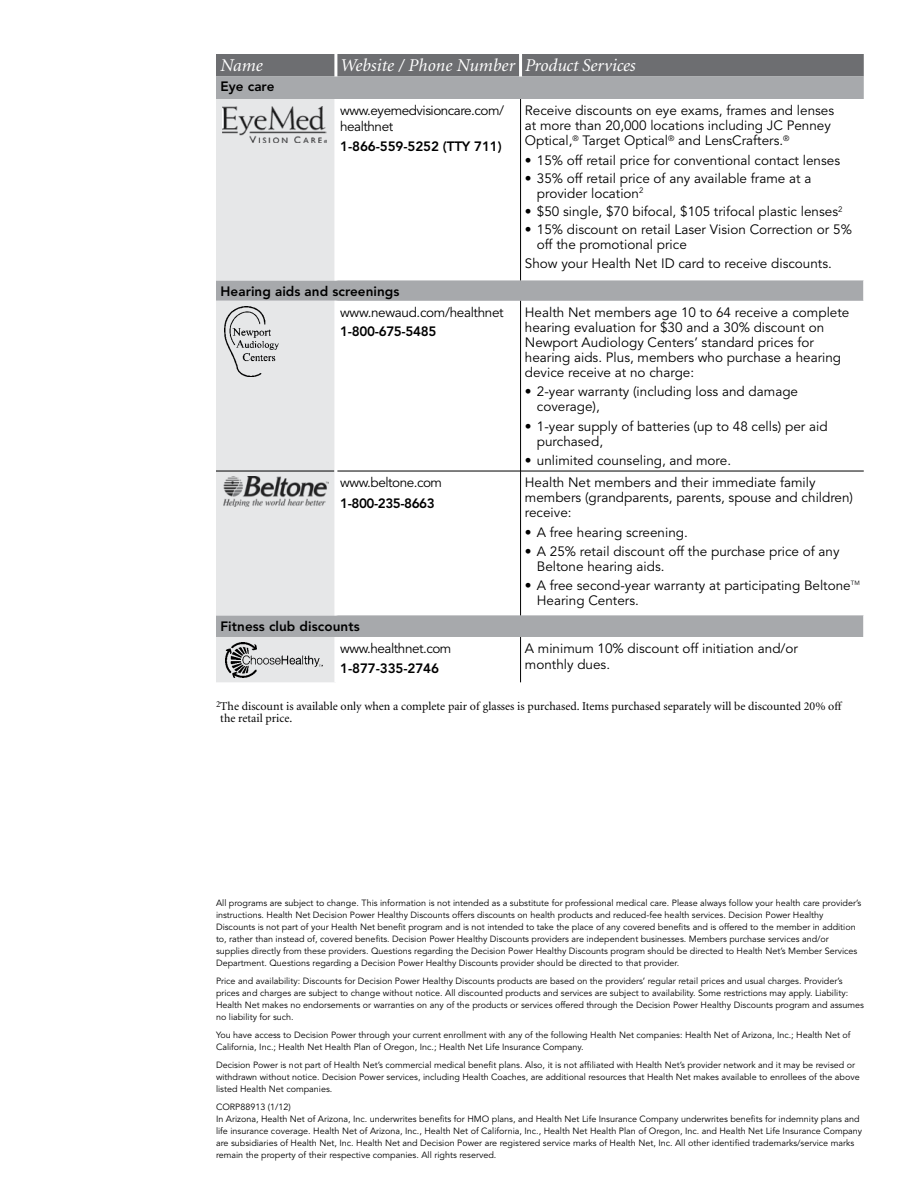
<style>
.page{position:relative;width:918px;height:1188px;background:#fff}
.page>*{position:absolute;margin:0;border:0;box-sizing:border-box;transform-origin:0 0}
.t1{font:italic 18px "Minion";letter-spacing:.005em;color:#fff}
.t2{font:13.5px/15px "Avenir";color:#000}
.t3{font:800 13.5px "Avenir";letter-spacing:.005em;color:#000}
.t4{font:13.5px/15.8px "Avenir";letter-spacing:-.035em;color:#000}
.t5{font:13.5px "Avenir";letter-spacing:-.025em;color:#000}
.t6{font:800 13.5px "Avenir";letter-spacing:-.025em;color:#000}
.t7{font:800 13.5px "Avenir";letter-spacing:-.035em;color:#000}
.t8{font:12px/12px "Minion";color:#000}
.t9{font:9px/12px "Avenir";color:#000}
</style>
<div class="page">
<div style="left:216px;top:54px;width:648px;height:22px;background:#6d6e71"></div>
<svg style="left:216px;top:76px;width:648px;height:561px"></svg>
<svg style="left:216px;top:99px;width:120px;height:583px;background:#dfe1e2"></svg>
<hr style="left:216px;top:471px;width:118px;height:1px;background:#000">
<hr style="left:519px;top:54px;width:3px;height:22px;background:#fff">
<hr style="left:334px;top:99px;width:3px;height:181px;background:#fff">
<hr style="left:334px;top:301px;width:3px;height:170px;background:#fff">
<hr style="left:334px;top:471px;width:3px;height:144px;background:#fff">
<hr style="left:334px;top:637px;width:3px;height:45px;background:#fff">
<hr style="left:520px;top:99px;width:1px;height:181px;background:#000">
<hr style="left:520px;top:301px;width:1px;height:170px;background:#000">
<hr style="left:520px;top:471px;width:1px;height:144px;background:#000">
<hr style="left:520px;top:637px;width:1px;height:45px;background:#000">
<hr style="left:334px;top:54px;width:3px;height:22px;background:#fff">
<hr style="left:337px;top:471px;width:183px;height:1px;background:#000">
<hr style="left:521px;top:471px;width:343px;height:1px;background:#000">
<img style="left:223px;top:477px;width:105px;height:29px">
<img style="left:225px;top:643px;width:97px;height:34px">
<img style="left:225px;top:306px;width:53px;height:70px">
<img style="left:223px;top:106px;width:103px;height:37px">
<h1 class="t1" style="left:220px;top:56px;width:44px">Name</h1>
<h1 class="t1" style="left:340px;top:56px;width:297px">Website / Phone Number Product Services</h1>
<h2 class="t3" style="left:220px;top:79px;width:55px">Eye care</h2>
<h2 class="t4" style="left:340px;top:103px;width:165px">www.eyemedvisioncare.com/ healthnet</h2>
<h2 class="t3" style="left:340px;top:138px;width:163px">1-866-559-5252 (TTY 711)</h2>
<h2 class="t2" style="left:525px;top:104px;width:311px">Receive discounts on eye exams, frames and lenses at more than 20,000 locations including JC Penney<br>Optical,<sup>®</sup> Target Optical<sup>®</sup> and LensCrafters.<sup>®</sup></h2>
<h2 class="t2" style="left:525px;top:153px;width:317px">• 15% off retail price for conventional contact lenses</h2>
<h2 class="t2" style="left:537px;top:171px;width:276px;text-indent:-12px">• 35% off retail price of any available frame at a provider location<sup>2</sup></h2>
<h2 class="t2" style="left:525px;top:204px;width:319px">• $50 single, $70 bifocal, $105 trifocal plastic lenses<sup>2</sup></h2>
<h2 class="t2" style="left:537px;top:223px;width:317px;text-indent:-12px">• 15% discount on retail Laser Vision Correction or 5% off the promotional price</h2>
<h2 class="t2" style="left:525px;top:256px;width:309px">Show your Health Net ID card to receive discounts.</h2>
<h2 class="t3" style="left:220px;top:283px;width:181px">Hearing aids and screenings</h2>
<h2 class="t5" style="left:340px;top:305px;width:165px">www.newaud.com/healthnet</h2>
<h2 class="t6" style="left:340px;top:323px;width:98px">1-800-675-5485</h2>
<h2 class="t4" style="left:340px;top:475px;width:103px">www.beltone.com</h2>
<h2 class="t7" style="left:340px;top:496px;width:96px">1-800-235-8663</h2>
<h2 class="t3" style="left:220px;top:619px;width:141px">Fitness club discounts</h2>
<h2 class="t4" style="left:340px;top:641px;width:113px">www.healthnet.com</h2>
<h2 class="t3" style="left:340px;top:661px;width:100px">1-877-335-2746</h2>
<h2 class="t2" style="left:525px;top:305px;width:326px">Health Net members age 10 to 64 receive a complete hearing evaluation for $30 and a 30% discount on Newport Audiology Centers’ standard prices for hearing aids. Plus, members who purchase a hearing device receive at no charge:</h2>
<h2 class="t2" style="left:537px;top:385px;width:263px;text-indent:-12px">• 2-year warranty (including loss and damage coverage),</h2>
<h2 class="t2" style="left:537px;top:419px;width:292px;text-indent:-12px">• 1-year supply of batteries (up to 48 cells) per aid purchased,</h2>
<h2 class="t2" style="left:525px;top:453px;width:208px">• unlimited counseling, and more.</h2>
<h2 class="t2" style="left:525px;top:476px;width:330px">Health Net members and their immediate family members (grandparents, parents, spouse and children) receive:</h2>
<h2 class="t2" style="left:525px;top:525px;width:165px">• A free hearing screening.</h2>
<h2 class="t2" style="left:537px;top:544px;width:304px;text-indent:-12px">• A 25% retail discount off the purchase price of any<br>Beltone hearing aids.</h2>
<h2 class="t2" style="left:537px;top:578px;width:324px;text-indent:-12px">• A free second-year warranty at participating Beltone<sup>TM<br></sup>Hearing Centers.</h2>
<h2 class="t2" style="left:525px;top:641px;width:275px;line-height:15.8px">A minimum 10% discount off initiation and/or monthly dues.</h2>
<h3 class="t8" style="left:220px;top:700px;width:623px;text-indent:-4px"><sup>2</sup>The discount is available only when a complete pair of glasses is purchased. Items purchased separately will be discounted 20% off the retail price.</h3>
<p class="t9" style="left:216px;top:897px;width:647px">All programs are subject to change. This information is not intended as a substitute for professional medical care. Please always follow your health care provider’s instructions. Health Net Decision Power Healthy Discounts offers discounts on health products and reduced-fee health services. Decision Power Healthy Discounts is not part of your Health Net benefit program and is not intended to take the place of any covered benefits and is offered to the member in addition to, rather than instead of, covered benefits. Decision Power Healthy Discounts providers are independent businesses. Members purchase services and/or supplies directly from these providers. Questions regarding the Decision Power Healthy Discounts program should be directed to Health Net’s Member Services Department. Questions regarding a Decision Power Healthy Discounts provider should be directed to that provider.</p>
<p class="t9" style="left:216px;top:975px;width:649px">Price and availability: Discounts for Decision Power Healthy Discounts products are based on the providers’ regular retail prices and usual charges. Provider’s prices and charges are subject to change without notice. All discounted products and services are subject to availability. Some restrictions may apply. Liability:<br>Health Net makes no endorsements or warranties on any of the products or services offered through the Decision Power Healthy Discounts program and assumes no liability for such.</p>
<p class="t9" style="left:216px;top:1029px;width:636px">You have access to Decision Power through your current enrollment with any of the following Health Net companies: Health Net of Arizona, Inc.; Health Net of<br>California, Inc.; Health Net Health Plan of Oregon, Inc.; Health Net Life Insurance Company.</p>
<p class="t9" style="left:216px;top:1059px;width:645px">Decision Power is not part of Health Net’s commercial medical benefit plans. Also, it is not affiliated with Health Net’s provider network and it may be revised or withdrawn without notice. Decision Power services, including Health Coaches, are additional resources that Health Net makes available to enrollees of the above listed Health Net companies.</p>
<p class="t9" style="left:216px;top:1101px;width:648px">CORP88913 (1/12)<br>In Arizona, Health Net of Arizona, Inc. underwrites benefits for HMO plans, and Health Net Life Insurance Company underwrites benefits for indemnity plans and life insurance coverage. Health Net of Arizona, Inc., Health Net of California, Inc., Health Net Health Plan of Oregon, Inc. and Health Net Life Insurance Company are subsidiaries of Health Net, Inc. Health Net and Decision Power are registered service marks of Health Net, Inc. All other identified trademarks/service marks remain the property of their respective companies. All rights reserved.</p>
</div>
